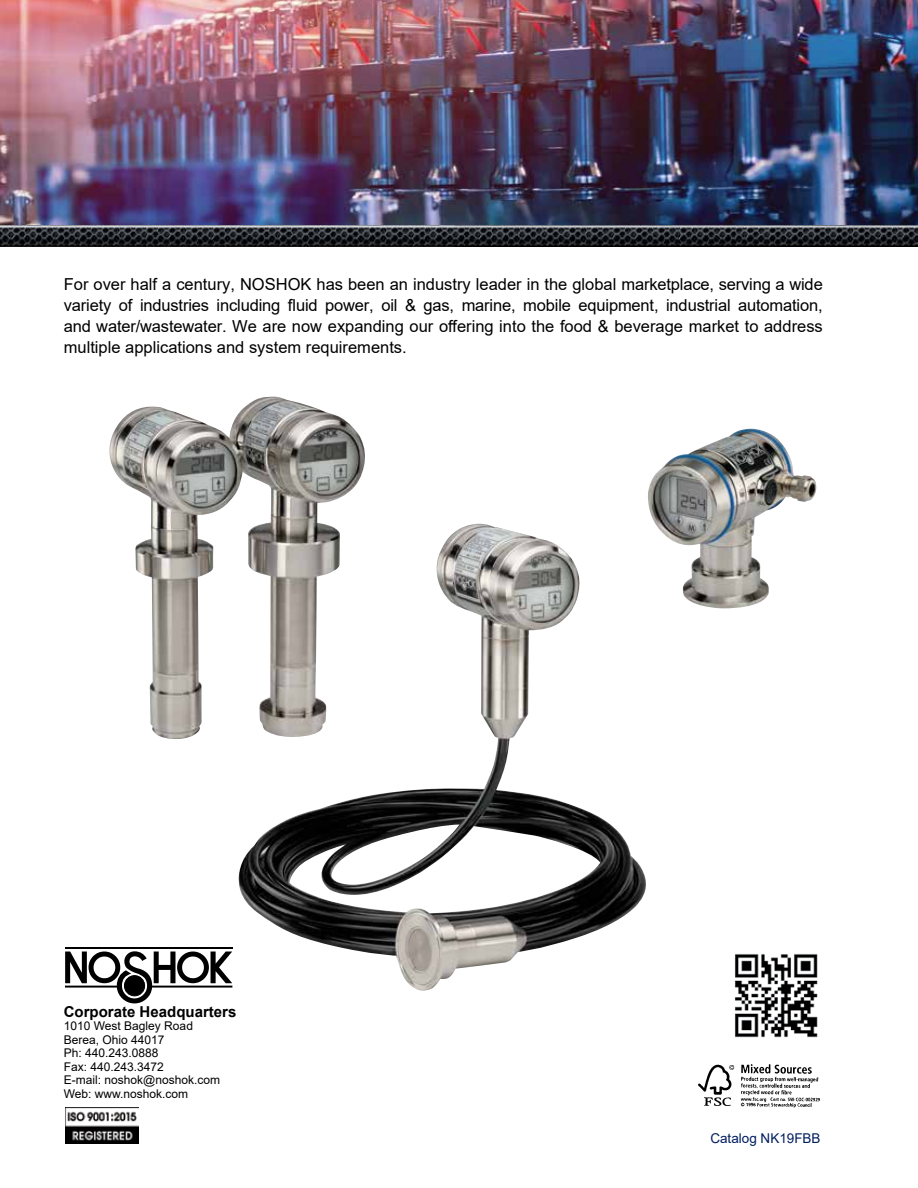
<style>
.page{position:relative;width:918px;height:1188px;background:#fff}
.page>*{position:absolute;margin:0;border:0;box-sizing:border-box;transform-origin:0 0}
.t1{font:16.5px/21px "Arial";color:#000;text-align:justify}
.t2{font:700 15px "Arial";color:#000}
.t3{font:13.5px "Arial";color:#001e61}
.t4{font:12px/13.5px "Arial";color:#000}
</style>
<div class="page">
<img style="left:65px;top:1107px;width:74px;height:37px">
<img style="left:0;top:0;width:918px;height:246px">
<img style="left:698px;top:1064px;width:122px;height:44px">
<img style="left:735px;top:954px;width:83px;height:84px">
<hr style="left:65px;top:947px;width:167px;height:2px;background:#000">
<svg style="left:65px;top:951px;width:167px;height:52px"></svg>
<div style="left:124px;top:976px;width:21px;height:20px;background:#000;border-radius:50%"></div>
<div style="left:124px;top:975px;width:21px;height:21px;border:1px solid #000;border-radius:50%"></div>
<img style="left:648px;top:429px;width:169px;height:179px">
<img style="left:109px;top:396px;width:256px;height:343px">
<img style="left:238px;top:524px;width:411px;height:467px">
<p class="t1" style="left:64px;top:273px;width:761px">For over half a century, NOSHOK has been an industry leader in the global marketplace, serving a wide variety of industries including fluid power, oil &amp; gas, marine, mobile equipment, industrial automation, and water/wastewater. We are now expanding our offering into the food &amp; beverage market to address multiple applications and system requirements.</p>
<p class="t2" style="left:64px;top:1001px;width:174px">Corporate Headquarters</p>
<p class="t4" style="left:64px;top:1019px;width:158px">1010 West Bagley Road<br>Berea, Ohio 44017<br>Ph: 440.243.0888<br>Fax: 440.243.3472<br>E-mail: noshok@noshok.com<br>Web: www.noshok.com</p>
<p class="t3" style="left:710px;top:1129px;width:112px">Catalog NK19FBB</p>
</div>
